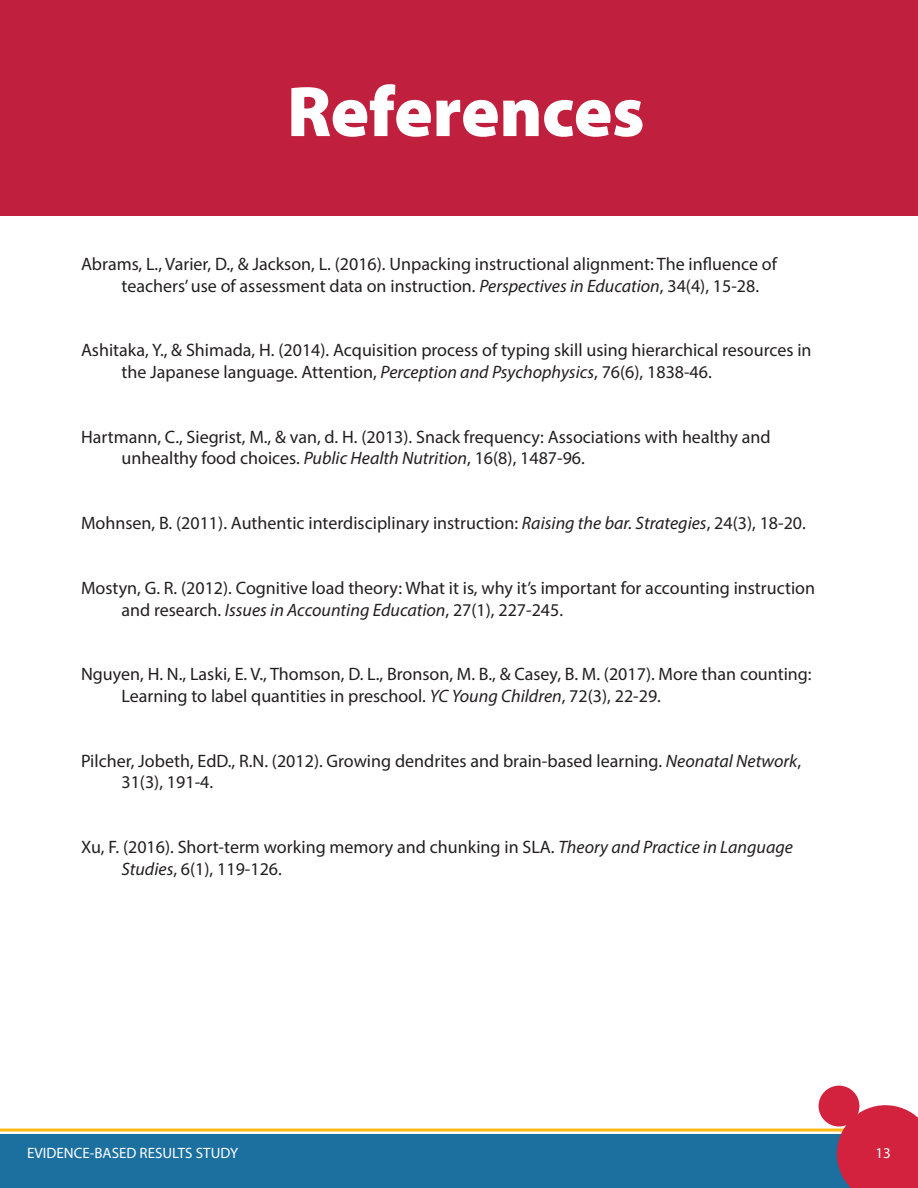
<style>
.page{position:relative;width:918px;height:1188px;background:#fff}
.page>*{position:absolute;margin:0;border:0;box-sizing:border-box;transform-origin:0 0}
.t1{font:900 72px "Myriad Pro";letter-spacing:-.01em;color:#fff}
.t2{font:18px/21.6px "Myriad Pro";color:#231f20}
.t3{font:15px "Myriad Pro";color:#fff}
.s1{font-style:italic}
</style>
<div class="page">
<div style="left:0;top:0;width:918px;height:216px;background:#c11f3e"></div>
<div style="left:0;top:1134px;width:918px;height:54px;background:#1b70a0"></div>
<hr style="left:0;top:1129px;width:918px;height:3px;background:#fdb913">
<svg style="left:837px;top:1105px;width:81px;height:83px;background:#ce2c47"></svg>
<div style="left:819px;top:1086px;width:40px;height:40px;background:#d2223e;border-radius:50%"></div>
<h1 class="t1" style="left:287px;top:71px;width:359px">References</h1>
<p class="t2" style="left:122px;top:253px;width:657px;text-indent:-40px">Abrams, L., Varier, D., &amp; Jackson, L. (2016). Unpacking instructional alignment: The influence of teachers’ use of assessment data on instruction. <span class="s1">Perspectives in Education</span>, 34(4), 15-28.</p>
<p class="t2" style="left:122px;top:339px;width:692px;text-indent:-40px">Ashitaka, Y., &amp; Shimada, H. (2014). Acquisition process of typing skill using hierarchical resources in the Japanese language. Attention, <span class="s1">Perception and Psychophysics</span>, 76(6), 1838-46.</p>
<p class="t2" style="left:122px;top:426px;width:651px;text-indent:-40px">Hartmann, C., Siegrist, M., &amp; van, d. H. (2013). Snack frequency: Associations with healthy and unhealthy food choices. <span class="s1">Public Health Nutrition</span>, 16(8), 1487-96.</p>
<p class="t2" style="left:81px;top:512px;width:726px">Mohnsen, B. (2011). Authentic interdisciplinary instruction: <span class="s1">Raising the bar. Strategies</span>, 24(3), 18-20.</p>
<p class="t2" style="left:122px;top:577px;width:695px;text-indent:-40px">Mostyn, G. R. (2012). Cognitive load theory: What it is, why it’s important for accounting instruction and research. <span class="s1">Issues in Accounting Education</span>, 27(1), 227-245.</p>
<p class="t2" style="left:122px;top:663px;width:692px;text-indent:-40px">Nguyen, H. N., Laski, E. V., Thomson, D. L., Bronson, M. B., &amp; Casey, B. M. (2017). More than counting:<br>Learning to label quantities in preschool. <span class="s1">YC Young Children</span>, 72(3), 22-29.</p>
<p class="t2" style="left:122px;top:750px;width:681px;text-indent:-40px">Pilcher, Jobeth, EdD., R.N. (2012). Growing dendrites and brain-based learning. <span class="s1">Neonatal Network</span>,<br>31(3), 191-4.</p>
<p class="t2" style="left:122px;top:836px;width:673px;text-indent:-40px">Xu, F. (2016). Short-term working memory and chunking in SLA. <span class="s1">Theory and Practice in Language<br>Studies</span>, 6(1), 119-126.</p>
<p class="t3" style="left:27px;top:1144px;width:213px">EVIDENCE-BASED RESULTS STUDY</p>
<p class="t3" style="left:876px;top:1144px;width:17px">13</p>
</div>
